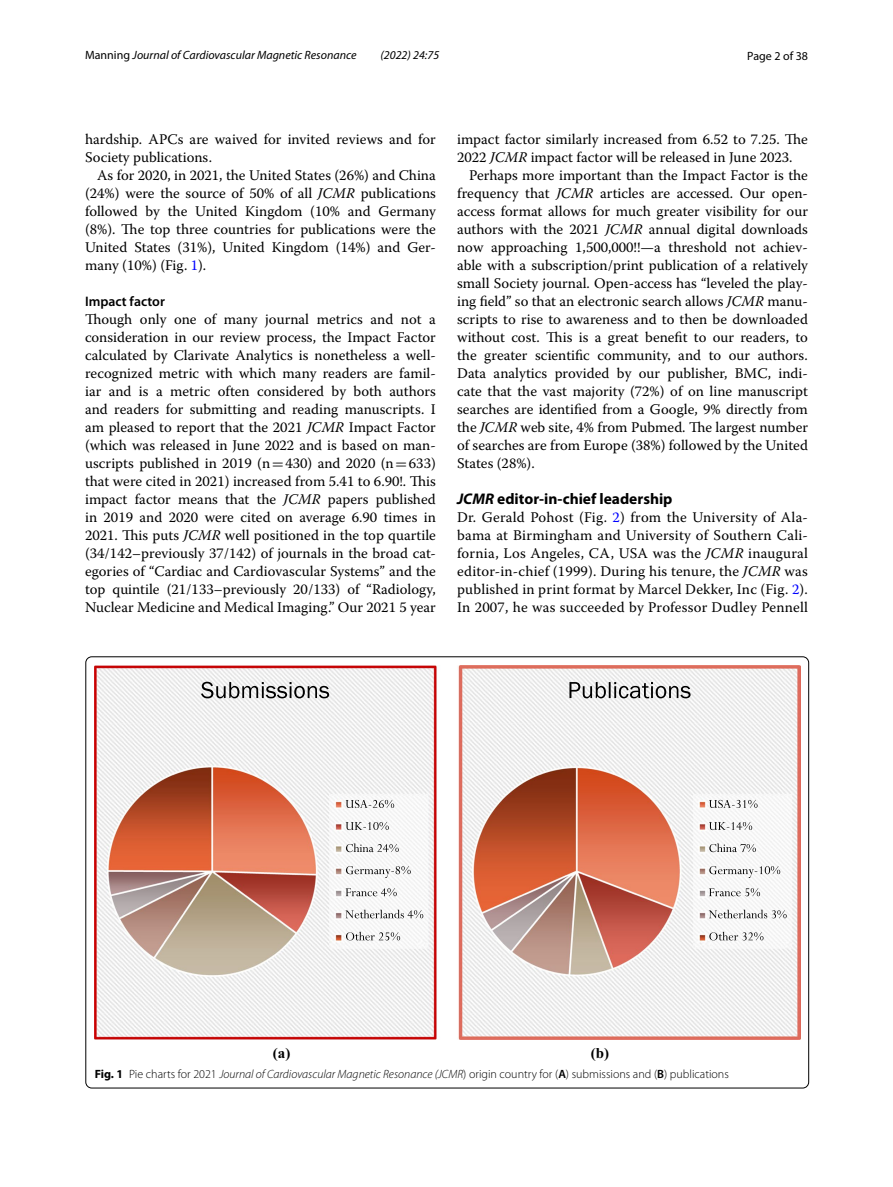
<style>
.page{position:relative;width:893px;height:1187px;background:#fff}
.page>*{position:absolute;margin:0;border:0;box-sizing:border-box;transform-origin:0 0}
.t1{font:700 15.45px "Myriad Pro";color:#000}
.t2{font:700 15px "Times New Roman";color:#000}
.t3{font:14.7px/18px "Warnock Pro";color:#000;text-align:justify}
.t4{font:600 13.8px "Myriad Pro";color:#000}
.t5{font:300 12px "Myriad Pro";color:#000}
.t6{font:italic 12px "Myriad Pro";color:#000}
.t7{font:12px "Myriad Pro";color:#000}
.s1{font-style:normal}
.s2{font-style:italic}
.s3{color:#00f}
.s4{font-family:"MTSY"}
.s5{font-weight:700}
.s6{font-weight:600}
</style>
<div class="page">
<img style="left:94px;top:665px;width:706px;height:374px">
<svg style="left:201px;top:681px;width:128px;height:17px"></svg>
<svg style="left:346px;top:799px;width:48px;height:9px"></svg>
<svg style="left:346px;top:821px;width:43px;height:9px"></svg>
<svg style="left:346px;top:843px;width:53px;height:9px"></svg>
<svg style="left:346px;top:866px;width:65px;height:12px"></svg>
<svg style="left:346px;top:888px;width:51px;height:8px"></svg>
<svg style="left:345px;top:909px;width:78px;height:9px"></svg>
<svg style="left:346px;top:931px;width:54px;height:9px"></svg>
<svg style="left:569px;top:682px;width:122px;height:16px"></svg>
<svg style="left:709px;top:799px;width:48px;height:9px"></svg>
<svg style="left:709px;top:821px;width:43px;height:9px"></svg>
<svg style="left:709px;top:843px;width:47px;height:9px"></svg>
<svg style="left:709px;top:866px;width:71px;height:12px"></svg>
<svg style="left:709px;top:888px;width:51px;height:8px"></svg>
<svg style="left:709px;top:909px;width:78px;height:9px"></svg>
<svg style="left:709px;top:931px;width:54px;height:9px"></svg>
<p class="t6" style="left:85px;top:48px;width:273px"><span class="s1">Manning</span> Journal of Cardiovascular Magnetic Resonance</p>
<p class="t6" style="left:380px;top:48px;width:60px">(2022) 24:75</p>
<p class="t7" style="left:747px;top:48px;width:62px">Page 2 of 38</p>
<p class="t3" style="left:85px;top:130px;width:352px">hardship. APCs are waived for invited reviews and for<br>Society publications.</p>
<p class="t3" style="left:85px;top:166px;width:352px;text-indent:12px">As for 2020, in 2021, the United States (26%) and China (24%) were the source of 50% of all <span class="s2">JCMR</span> publications followed by the United Kingdom (10% and Germany (8%). The top three countries for publications were the United States (31%), United Kingdom (14%) and Ger&shy;many (10%) (Fig. <span class="s3">1</span>).</p>
<p class="t4" style="left:85px;top:292px;width:81px">Impact factor</p>
<p class="t3" style="left:85px;top:310px;width:352px">Though only one of many journal metrics and not a consideration in our review process, the Impact Factor calculated by Clarivate Analytics is nonetheless a well&shy;recognized metric with which many readers are famil&shy;iar and is a metric often considered by both authors and readers for submitting and reading manuscripts. I am pleased to report that the 2021 <span class="s2">JCMR</span> Impact Factor (which was released in June 2022 and is based on man&shy;uscripts published in 2019 (n<span class="s4">=</span>430) and 2020 (n<span class="s4">=</span>633) that were cited in 2021) increased from 5.41 to 6.90!. This impact factor means that the <span class="s2">JCMR</span> papers published in 2019 and 2020 were cited on average 6.90 times in 2021. This puts <span class="s2">JCMR</span> well positioned in the top quartile (34/142–previously 37/142) of journals in the broad cat&shy;egories of “Cardiac and Cardiovascular Systems” and the top quintile (21/133–previously 20/133) of “Radiology, Nuclear Medicine and Medical Imaging.” Our 2021 5 year</p>
<p class="t3" style="left:457px;top:130px;width:352px">impact factor similarly increased from 6.52 to 7.25. The<br>2022 <span class="s2">JCMR</span> impact factor will be released in June 2023.</p>
<p class="t3" style="left:457px;top:166px;width:352px;text-indent:12px">Perhaps more important than the Impact Factor is the frequency that <span class="s2">JCMR</span> articles are accessed. Our open&shy;access format allows for much greater visibility for our authors with the 2021 <span class="s2">JCMR</span> annual digital downloads now approaching 1,500,000!!—a threshold not achiev&shy;able with a subscription/print publication of a relatively small Society journal. Open-access has “leveled the play&shy;ing field” so that an electronic search allows <span class="s2">JCMR</span> manu&shy;scripts to rise to awareness and to then be downloaded without cost. This is a great benefit to our readers, to the greater scientific community, and to our authors.<br>Data analytics provided by our publisher, BMC, indi&shy;cate that the vast majority (72%) of on line manuscript searches are identified from a Google, 9% directly from the <span class="s2">JCMR</span> web site, 4% from Pubmed. The largest number of searches are from Europe (38%) followed by the United States (28%).</p>
<p class="t1" style="left:457px;top:488px;width:217px"><span class="s2">JCMR</span> editor‑in‑chief leadership</p>
<p class="t3" style="left:457px;top:508px;width:352px">Dr. Gerald Pohost (Fig. <span class="s3">2</span>) from the University of Ala&shy;bama at Birmingham and University of Southern Cali&shy;fornia, Los Angeles, CA, USA was the <span class="s2">JCMR</span> inaugural editor-in-chief (1999). During his tenure, the <span class="s2">JCMR</span> was published in print format by Marcel Dekker, Inc (Fig. <span class="s3">2</span>).<br>In 2007, he was succeeded by Professor Dudley Pennell</p>
<p class="t2" style="left:273px;top:1042px;width:19px">(a)</p>
<p class="t2" style="left:591px;top:1042px;width:20px">(b)</p>
<p class="t5" style="left:95px;top:1067px;width:636px"><span class="s5">Fig. 1</span> Pie charts for 2021 <span class="s2">Journal of Cardiovascular Magnetic Resonance (JCMR</span>) origin country for (<span class="s6">A</span>) submissions and (<span class="s6">B</span>) publications</p>
</div>
